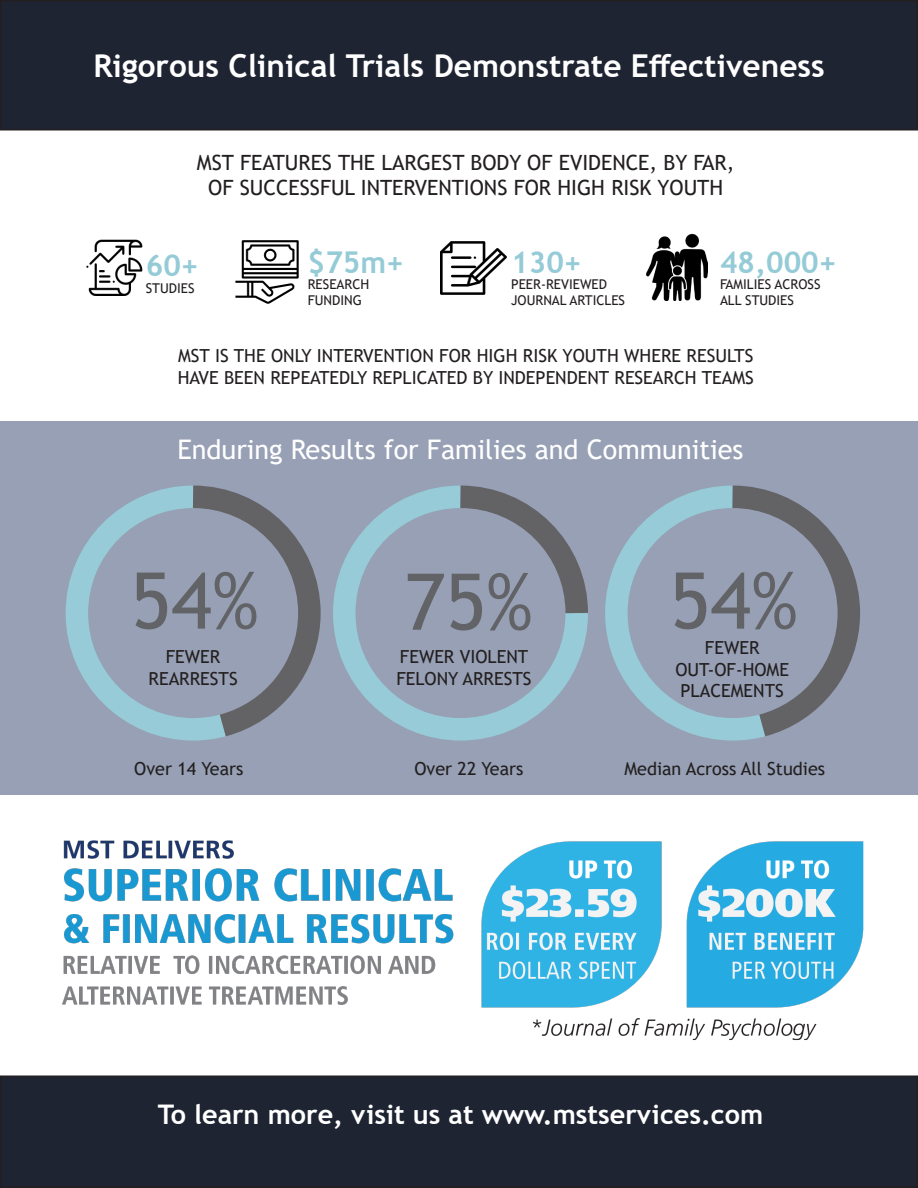
<style>
.page{position:relative;width:918px;height:1188px;background:#fff}
.page>*{position:absolute;margin:0;border:0;box-sizing:border-box;transform-origin:0 0}
.t1{font:78px "Trebuchet MS";color:#616366}
.t2{font:700 31.5px "Trebuchet MS";color:#fff}
.t3{font:700 30px "Trebuchet MS";color:#94cbd7}
.t4{font:27px "Trebuchet MS";color:#fff}
.t5{font:700 27px "Trebuchet MS";color:#fff}
.t6{font:21px "Trebuchet MS";color:#231f20}
.t7{font:18px/21.6px "Trebuchet MS";color:#231f20}
.t8{font:13.5px/16.2px "Trebuchet MS";color:#231f20}
</style>
<div class="page">
<div style="left:1px;top:1px;width:916px;height:129px;background:#1e2432"></div>
<div style="left:0;top:0;width:918px;height:130px;border:2px solid #231f20"></div>
<div style="left:1px;top:1076px;width:916px;height:111px;background:#1e2432"></div>
<div style="left:0;top:1076px;width:918px;height:112px;border:2px solid #231f20"></div>
<img style="left:86px;top:239px;width:57px;height:57px">
<img style="left:235px;top:240px;width:64px;height:64px">
<img style="left:646px;top:234px;width:62px;height:66px">
<img style="left:440px;top:242px;width:66px;height:52px">
<div style="left:0;top:421px;width:918px;height:374px;background:#97a0b4"></div>
<svg style="left:333px;top:487px;width:253px;height:254px"></svg>
<svg style="left:438px;top:485px;width:150px;height:151px"></svg>
<svg style="left:65px;top:487px;width:106px;height:252px"></svg>
<svg style="left:171px;top:485px;width:150px;height:256px"></svg>
<svg style="left:605px;top:487px;width:105px;height:252px"></svg>
<svg style="left:710px;top:485px;width:150px;height:256px"></svg>
<img style="left:62px;top:840px;width:802px;height:200px">
<p class="t2" style="left:93px;top:46px;width:733px">Rigorous Clinical Trials Demonstrate Effectiveness</p>
<p class="t6" style="left:197px;top:150px;width:539px">MST FEATURES THE LARGEST BODY OF EVIDENCE, BY FAR,</p>
<p class="t6" style="left:208px;top:175px;width:517px">OF SUCCESSFUL INTERVENTIONS FOR HIGH RISK YOUTH</p>
<p class="t3" style="left:146px;top:247px;width:54px">60+</p>
<p class="t8" style="left:146px;top:280px;width:50px">STUDIES</p>
<p class="t3" style="left:308px;top:243px;width:98px">$75m+</p>
<p class="t8" style="left:308px;top:276px;width:63px">RESEARCH<br>FUNDING</p>
<p class="t3" style="left:511px;top:243px;width:72px">130+</p>
<p class="t8" style="left:511px;top:276px;width:115px">PEER-REVIEWED<br>JOURNAL ARTICLES</p>
<p class="t3" style="left:720px;top:243px;width:118px">48,000+</p>
<p class="t8" style="left:720px;top:276px;width:102px">FAMILIES ACROSS<br>ALL STUDIES</p>
<p class="t7" style="left:178px;top:345px;width:578px">MST IS THE ONLY INTERVENTION FOR HIGH RISK YOUTH WHERE RESULTS<br>HAVE BEEN REPEATEDLY REPLICATED BY INDEPENDENT RESEARCH TEAMS</p>
<p class="t4" style="left:177px;top:432px;width:568px">Enduring Results for Families and Communities</p>
<p class="t1" style="left:131px;top:552px;width:130px">54%</p>
<p class="t7" style="left:166px;top:646px;width:56px">FEWER</p>
<p class="t7" style="left:149px;top:668px;width:91px">REARRESTS</p>
<p class="t7" style="left:134px;top:758px;width:111px">Over 14 Years</p>
<p class="t1" style="left:405px;top:553px;width:130px">75%</p>
<p class="t7" style="left:396px;top:646px;width:137px">FEWER VIOLENT<br>FELONY ARRESTS</p>
<p class="t7" style="left:414px;top:758px;width:111px">Over 22 Years</p>
<p class="t1" style="left:670px;top:552px;width:130px">54%</p>
<p class="t7" style="left:705px;top:637px;width:56px">FEWER</p>
<p class="t7" style="left:675px;top:658px;width:115px">OUT-OF-HOME</p>
<p class="t7" style="left:681px;top:680px;width:105px">PLACEMENTS</p>
<p class="t7" style="left:624px;top:758px;width:202px">Median Across All Studies</p>
<p class="t5" style="left:158px;top:1097px;width:607px">To learn more, visit us at www.mstservices.com</p>
</div>
